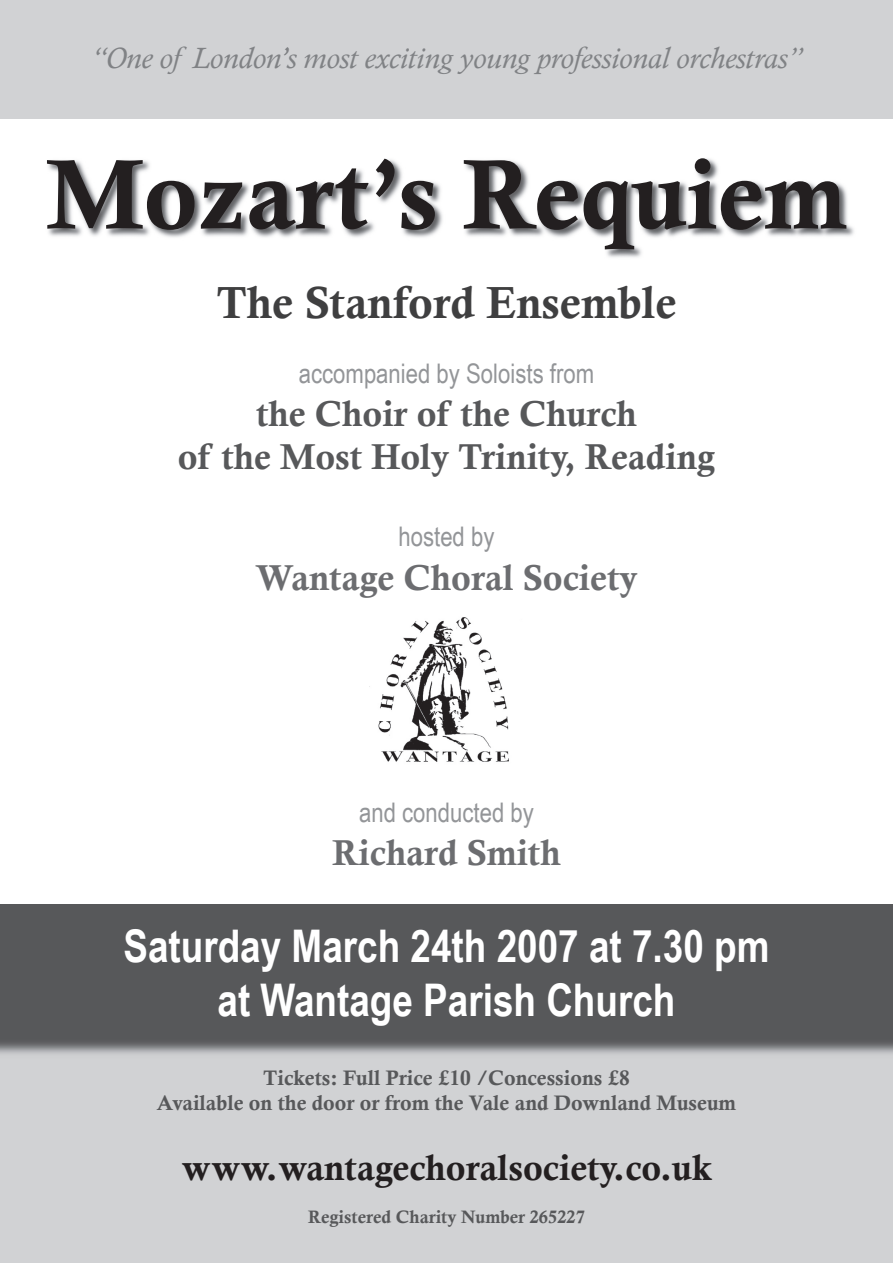
<style>
.page{position:relative;width:893px;height:1263px;background:#fff}
.page>*{position:absolute;margin:0;border:0;box-sizing:border-box;transform-origin:0 0}
.t1{font:99px "Calis MT Bol";color:#231f20}
.t2{font:700 45px/54px "Arial Narrow";color:#fff;text-align:center}
.t3{font:45px "Calis MT Bol";color:#3f3f40}
.t4{font:36px/43.2px "Calis MT Bol";color:#57585a;text-align:center}
.t5{font:36px "Calis MT Bol";color:#6c6d70}
.t6{font:36px "Calis MT Bol";color:#231f20}
.t7{font:italic 30px "Calisto";color:#808285}
.t8{font:27px "Arial Narrow";color:#939598}
.t9{font:21px/25.2px "Calis MT Bol";color:#57585a;text-align:center}
.t10{font:18px "Calis MT Bol";color:#57585a}
</style>
<div class="page">
<div style="left:0;top:1013px;width:893px;height:250px;background:#d1d2d4"></div>
<div style="left:0;top:0;width:893px;height:119px;background:#d1d2d4"></div>
<div style="left:0;top:904px;width:893px;height:134px;background:#57585a"></div>
<img style="left:48px;top:159px;width:806px;height:99px">
<img style="left:378px;top:617px;width:131px;height:145px">
<h3 class="t7" style="left:91px;top:41px;width:712px">“One of London’s most exciting young professional orchestras”</h3>
<h1 class="t1" style="left:46px;top:138px;width:801px">Mozart’s Requiem</h1>
<h2 class="t3" style="left:216px;top:277px;width:462px">The Stanford Ensemble</h2>
<p class="t8" style="left:299px;top:358px;width:297px">accompanied by Soloists from</p>
<h3 class="t4" style="left:178px;top:392px;width:539px">the Choir of the Church<br>of the Most Holy Trinity, Reading</h3>
<p class="t8" style="left:398px;top:521px;width:98px">hosted by</p>
<h3 class="t5" style="left:256px;top:557px;width:383px">Wantage Choral Society</h3>
<p class="t8" style="left:359px;top:797px;width:176px">and conducted by</p>
<h3 class="t5" style="left:332px;top:832px;width:230px">Richard Smith</h3>
<h2 class="t2" style="left:123px;top:919px;width:648px">Saturday March 24th 2007 at 7.30 pm at Wantage Parish Church</h2>
<p class="t9" style="left:157px;top:1065px;width:581px">Tickets: Full Price £10 /Concessions £8<br>Available on the door or from the Vale and Downland Museum</p>
<h3 class="t6" style="left:181px;top:1147px;width:532px">www.wantagechoralsociety.co.uk</h3>
<p class="t10" style="left:308px;top:1207px;width:278px">Registered Charity Number 265227</p>
</div>
